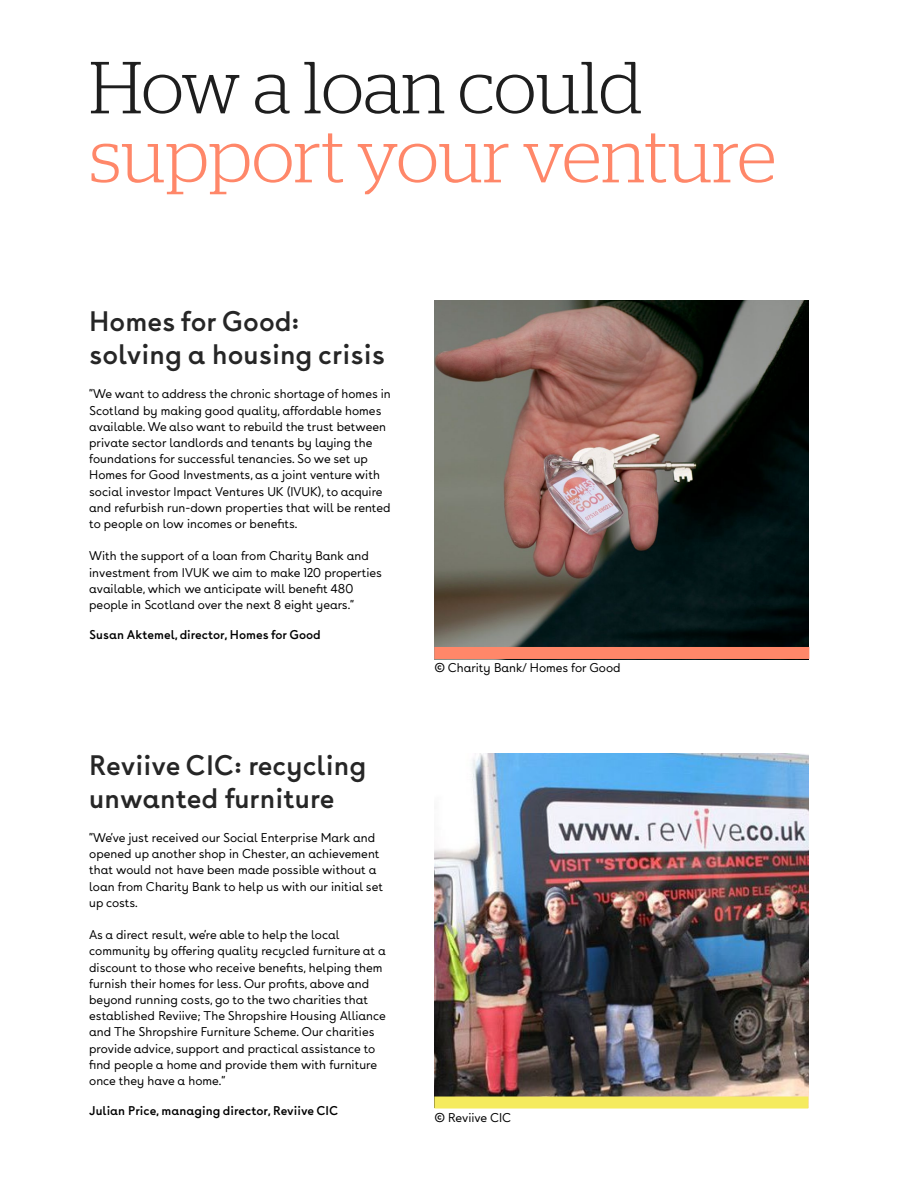
<style>
.page{position:relative;width:900px;height:1200px;background:#fff}
.page>*{position:absolute;margin:0;border:0;box-sizing:border-box;transform-origin:0 0}
.t1{font:300 73.5px "Stag";letter-spacing:-.005em;color:#ff8769}
.t2{font:300 73.5px "Stag";letter-spacing:-.01em;color:#1e1e1e}
.t3{font:700 30px/33px "Buenos Aires";color:#262626}
.t4{font:500 13.5px/16.2px "Buenos Aires";color:#000}
.t5{font:700 13.5px "Buenos Aires";color:#000}
</style>
<div class="page">
<img style="left:434px;top:753px;width:374px;height:344px">
<div style="left:434px;top:1097px;width:374px;height:12px;background:#f5eb5e"></div>
<img style="left:434px;top:300px;width:374px;height:347px">
<div style="left:434px;top:647px;width:375px;height:12px;background:#ff8769"></div>
<h1 class="t2" style="left:89px;top:46px;width:555px">How a loan could</h1>
<h1 class="t1" style="left:89px;top:115px;width:688px">support your venture</h1>
<h2 class="t3" style="left:89px;top:304px;width:297px">Homes for Good: solving a housing crisis</h2>
<p class="t4" style="left:89px;top:385px;width:303px">“We want to address the chronic shortage of homes in Scotland by making good quality, affordable homes available. We also want to rebuild the trust between private sector landlords and tenants by laying the foundations for successful tenancies. So we set up Homes for Good Investments, as a joint venture with social investor Impact Ventures UK (IVUK), to acquire and refurbish run-down properties that will be rented to people on low incomes or benefits.</p>
<p class="t4" style="left:89px;top:547px;width:294px">With the support of a loan from Charity Bank and investment from IVUK we aim to make 120 properties available, which we anticipate will benefit 480 people in Scotland over the next 8 eight years.”</p>
<p class="t5" style="left:89px;top:626px;width:233px">Susan Aktemel, director, Homes for Good</p>
<h2 class="t3" style="left:89px;top:747px;width:279px">Reviive CIC: recycling unwanted furniture</h2>
<p class="t4" style="left:89px;top:829px;width:295px">“We’ve just received our Social Enterprise Mark and opened up another shop in Chester, an achievement that would not have been made possible without a loan from Charity Bank to help us with our initial set up costs.</p>
<p class="t4" style="left:89px;top:926px;width:298px">As a direct result, we’re able to help the local community by offering quality recycled furniture at a discount to those who receive benefits, helping them furnish their homes for less. Our profits, above and beyond running costs, go to the two charities that established Reviive; The Shropshire Housing Alliance and The Shropshire Furniture Scheme. Our charities provide advice, support and practical assistance to find people a home and provide them with furniture once they have a home.”</p>
<p class="t5" style="left:89px;top:1102px;width:251px">Julian Price, managing director, Reviive CIC</p>
<p class="t4" style="left:434px;top:659px;width:188px">© Charity Bank/ Homes for Good</p>
<p class="t4" style="left:434px;top:1110px;width:78px">© Reviive CIC</p>
</div>
